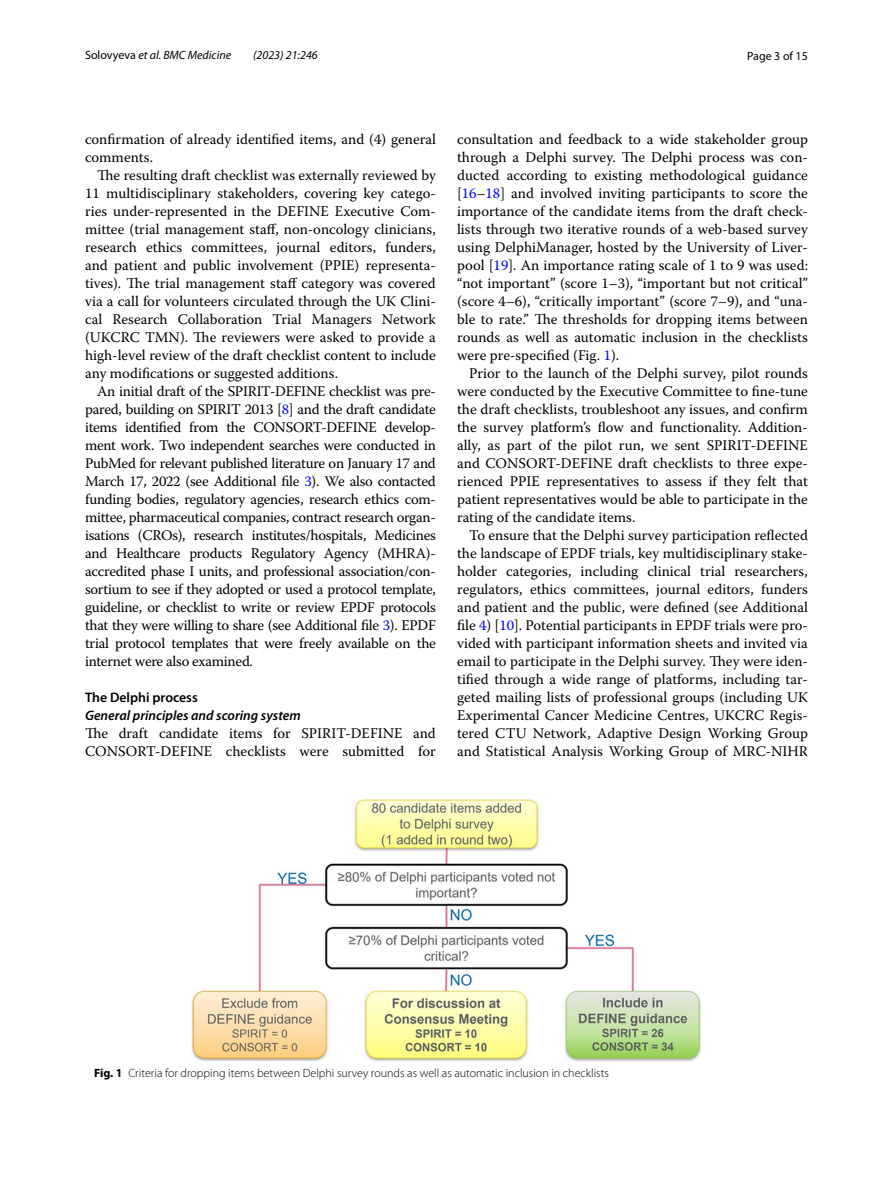
<style>
.page{position:relative;width:893px;height:1187px;background:#fff}
.page>*{position:absolute;margin:0;border:0;box-sizing:border-box;transform-origin:0 0}
.t1{font:14.7px/18px "Warnock Pro";color:#000;text-align:justify}
.t2{font:italic 600 13.8px "Myriad Pro";color:#000}
.t3{font:600 13.8px "Myriad Pro";color:#000}
.t4{font:300 12px "Myriad Pro";color:#000}
.t5{font:italic 12px "Myriad Pro";color:#000}
.t6{font:12px "Myriad Pro";color:#000}
.s1{font-style:normal}
.s2{color:#00f}
.s3{font-weight:700}
</style>
<div class="page">
<img style="left:191px;top:799px;width:510px;height:262px">
<p class="t5" style="left:85px;top:48px;width:148px"><span class="s1">Solovyeva</span> et al. BMC Medicine</p>
<p class="t5" style="left:253px;top:48px;width:66px">(2023) 21:246</p>
<p class="t6" style="left:747px;top:48px;width:62px">Page 3 of 15</p>
<p class="t1" style="left:85px;top:130px;width:352px">confirmation of already identified items, and (4) general comments.</p>
<p class="t1" style="left:85px;top:166px;width:352px;text-indent:12px">The resulting draft checklist was externally reviewed by 11 multidisciplinary stakeholders, covering key catego&shy;ries under-represented in the DEFINE Executive Com&shy;mittee (trial management staff, non-oncology clinicians, research ethics committees, journal editors, funders, and patient and public involvement (PPIE) representa&shy;tives). The trial management staff category was covered via a call for volunteers circulated through the UK Clini&shy;cal Research Collaboration Trial Managers Network (UKCRC TMN). The reviewers were asked to provide a high-level review of the draft checklist content to include any modifications or suggested additions.</p>
<p class="t1" style="left:85px;top:382px;width:352px;text-indent:12px">An initial draft of the SPIRIT-DEFINE checklist was pre&shy;pared, building on SPIRIT 2013 [<span class="s2">8</span>] and the draft candidate items identified from the CONSORT-DEFINE develop&shy;ment work. Two independent searches were conducted in PubMed for relevant published literature on January 17 and March 17, 2022 (see Additional file <span class="s2">3</span>). We also contacted funding bodies, regulatory agencies, research ethics com&shy;mittee, pharmaceutical companies, contract research organ&shy;isations (CROs), research institutes/hospitals, Medicines and Healthcare products Regulatory Agency (MHRA)- accredited phase I units, and professional association/con&shy;sortium to see if they adopted or used a protocol template, guideline, or checklist to write or review EPDF protocols that they were willing to share (see Additional file <span class="s2">3</span>). EPDF trial protocol templates that were freely available on the internet were also examined.</p>
<p class="t3" style="left:85px;top:688px;width:114px">The Delphi process</p>
<p class="t2" style="left:85px;top:706px;width:217px">General principles and scoring system</p>
<p class="t1" style="left:85px;top:724px;width:352px">The draft candidate items for SPIRIT-DEFINE and<br>CONSORT-DEFINE checklists were submitted for</p>
<p class="t1" style="left:457px;top:130px;width:352px">consultation and feedback to a wide stakeholder group through a Delphi survey. The Delphi process was con&shy;ducted according to existing methodological guidance [<span class="s2">16</span>–<span class="s2">18</span>] and involved inviting participants to score the importance of the candidate items from the draft check&shy;lists through two iterative rounds of a web-based survey using DelphiManager, hosted by the University of Liver&shy;pool [<span class="s2">19</span>]. An importance rating scale of 1 to 9 was used: “not important” (score 1–3), “important but not critical” (score 4–6), “critically important” (score 7–9), and “una&shy;ble to rate.” The thresholds for dropping items between rounds as well as automatic inclusion in the checklists were pre-specified (Fig. <span class="s2">1</span>).</p>
<p class="t1" style="left:457px;top:364px;width:352px;text-indent:12px">Prior to the launch of the Delphi survey, pilot rounds were conducted by the Executive Committee to fine-tune the draft checklists, troubleshoot any issues, and confirm the survey platform’s flow and functionality. Addition&shy;ally, as part of the pilot run, we sent SPIRIT-DEFINE and CONSORT-DEFINE draft checklists to three expe&shy;rienced PPIE representatives to assess if they felt that patient representatives would be able to participate in the rating of the candidate items.</p>
<p class="t1" style="left:457px;top:526px;width:352px;text-indent:12px">To ensure that the Delphi survey participation reflected the landscape of EPDF trials, key multidisciplinary stake&shy;holder categories, including clinical trial researchers, regulators, ethics committees, journal editors, funders and patient and the public, were defined (see Additional file <span class="s2">4</span>) [<span class="s2">10</span>]. Potential participants in EPDF trials were pro&shy;vided with participant information sheets and invited via email to participate in the Delphi survey. They were iden&shy;tified through a wide range of platforms, including tar&shy;geted mailing lists of professional groups (including UK Experimental Cancer Medicine Centres, UKCRC Regis&shy;tered CTU Network, Adaptive Design Working Group and Statistical Analysis Working Group of MRC-NIHR</p>
<p class="t4" style="left:94px;top:1066px;width:516px"><span class="s3">Fig. 1</span> Criteria for dropping items between Delphi survey rounds as well as automatic inclusion in checklists</p>
</div>
